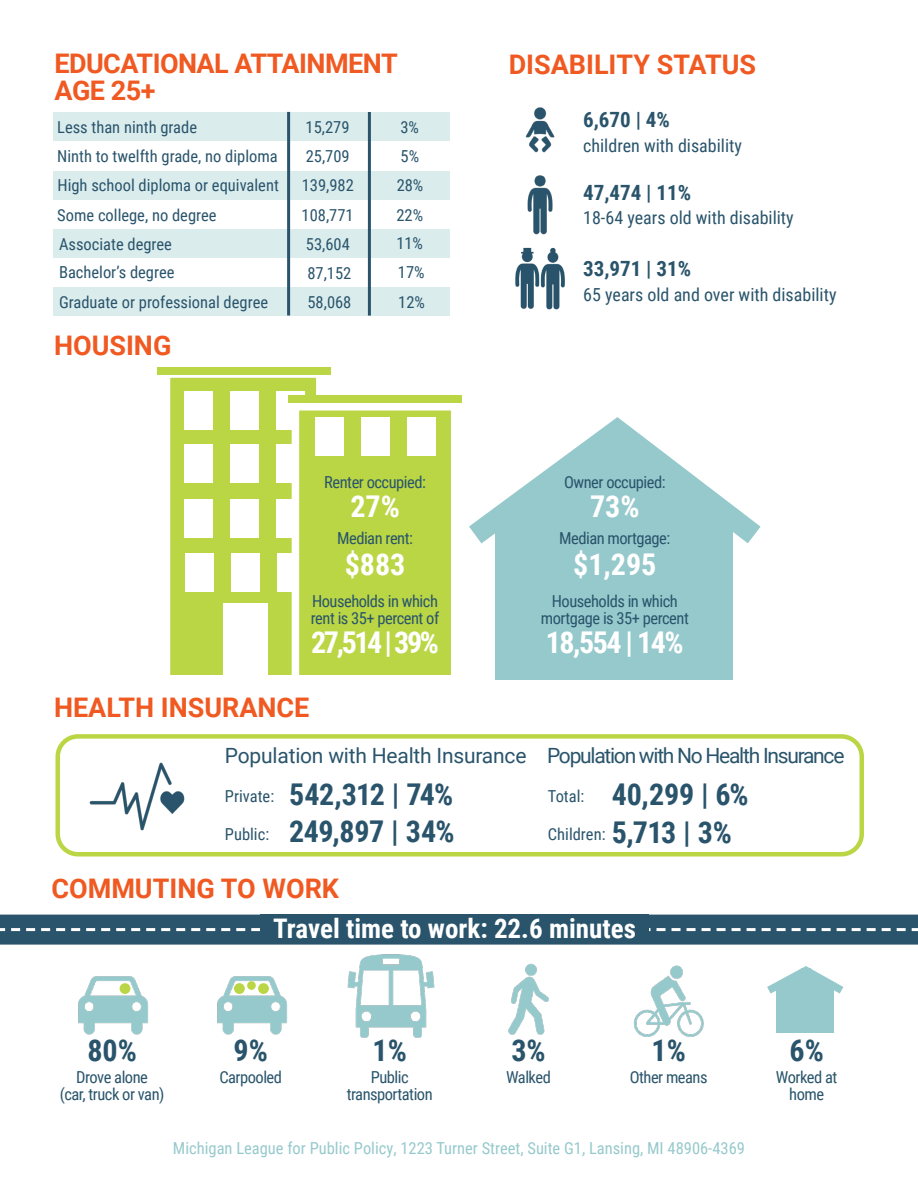
<style>
.page{position:relative;width:918px;height:1188px;background:#fff}
.page>*{position:absolute;margin:0;border:0;box-sizing:border-box;transform-origin:0 0}
.t1{font:700 30px/38px "Roboto Condensed";letter-spacing:-.01em;color:#29546b}
.t2{font:700 30px "Roboto Condensed";letter-spacing:-.05em;color:#fff}
.t3{font:700 27px "Roboto";color:#f05921}
.t4{font:700 27px "Roboto Condensed";color:#fff}
.t5{font:700 27px/27px "Roboto";letter-spacing:-.02em;color:#f05921}
.t6{font:21px "Roboto";letter-spacing:-.06em;color:#29546b}
.t7{font:21px "Roboto";letter-spacing:-.01em;color:#29546b}
.t8{font:700 21px "Roboto Condensed";color:#29546b}
.t9{font:18px "Roboto Condensed";color:#29546b}
.t10{font:16.5px/29.4px "Roboto Condensed";letter-spacing:-.005em;color:#29546b}
.t11{font:16.5px/16.5px "Roboto Condensed";letter-spacing:-.03em;color:#29546b;text-align:center}
.t12{font:16.5px "Roboto Condensed";color:#96c9cc}
</style>
<div class="page">
<div style="left:53px;top:171px;width:397px;height:29px;background:#dbeced"></div>
<div style="left:53px;top:229px;width:397px;height:29px;background:#dbeced"></div>
<div style="left:53px;top:287px;width:397px;height:29px;background:#dbeced"></div>
<div style="left:495px;top:524px;width:238px;height:156px;background:#96c9cc"></div>
<svg style="left:469px;top:417px;width:292px;height:127px"></svg>
<div style="left:601px;top:430px;width:33px;height:51px;background:#96c9cc"></div>
<div style="left:0;top:915px;width:918px;height:30px;background:#29546b"></div>
<img style="left:78px;top:976px;width:70px;height:59px">
<svg style="left:0;top:928px;width:918px;height:3px"></svg>
<div style="left:260px;top:915px;width:389px;height:29px;background:#29546b"></div>
<img style="left:347px;top:954px;width:88px;height:84px">
<img style="left:508px;top:963px;width:41px;height:72px">
<img style="left:633px;top:965px;width:71px;height:72px">
<div style="left:56px;top:734px;width:808px;height:122px;border:4px solid #bad645;border-radius:20px"></div>
<img style="left:217px;top:976px;width:70px;height:59px">
<div style="left:53px;top:112px;width:397px;height:29px;background:#dbeced"></div>
<hr style="left:368px;top:112px;width:3px;height:204px;background:#29546b">
<hr style="left:287px;top:112px;width:3px;height:204px;background:#29546b">
<img style="left:89px;top:762px;width:96px;height:69px">
<div style="left:777px;top:984px;width:57px;height:48px;background:#96c9cc"></div>
<svg style="left:767px;top:966px;width:77px;height:34px"></svg>
<div style="left:801px;top:969px;width:10px;height:15px;background:#96c9cc"></div>
<div style="left:163px;top:370px;width:161px;height:312px;background:#bad645;border:8px solid #fff"></div>
<div style="left:184px;top:392px;width:28px;height:38px;background:#fff"></div>
<div style="left:230px;top:392px;width:29px;height:38px;background:#fff"></div>
<div style="left:276px;top:392px;width:29px;height:38px;background:#fff"></div>
<div style="left:184px;top:445px;width:28px;height:38px;background:#fff"></div>
<div style="left:230px;top:445px;width:29px;height:38px;background:#fff"></div>
<div style="left:276px;top:445px;width:29px;height:38px;background:#fff"></div>
<div style="left:184px;top:499px;width:28px;height:38px;background:#fff"></div>
<div style="left:230px;top:499px;width:29px;height:38px;background:#fff"></div>
<div style="left:276px;top:499px;width:29px;height:38px;background:#fff"></div>
<div style="left:185px;top:553px;width:29px;height:38px;background:#fff"></div>
<div style="left:232px;top:553px;width:28px;height:38px;background:#fff"></div>
<div style="left:278px;top:553px;width:28px;height:38px;background:#fff"></div>
<div style="left:292px;top:403px;width:166px;height:279px;background:#bad645;border:8px solid #fff"></div>
<div style="left:224px;top:603px;width:44px;height:76px;background:#fff"></div>
<div style="left:315px;top:417px;width:28px;height:38px;background:#fff"></div>
<div style="left:361px;top:417px;width:28px;height:38px;background:#fff"></div>
<div style="left:407px;top:417px;width:28px;height:38px;background:#fff"></div>
<div style="left:157px;top:367px;width:174px;height:8px;background:#bad645"></div>
<div style="left:288px;top:396px;width:174px;height:7px;background:#bad645"></div>
<img style="left:515px;top:247px;width:50px;height:63px">
<img style="left:525px;top:107px;width:30px;height:46px">
<img style="left:527px;top:175px;width:26px;height:60px">
<div style="left:120px;top:983px;width:10px;height:11px;background:#bad645;border-radius:50%"></div>
<div style="left:258px;top:983px;width:11px;height:11px;background:#bad645;border-radius:50%"></div>
<div style="left:234px;top:983px;width:11px;height:11px;background:#bad645;border-radius:50%"></div>
<div style="left:247px;top:981px;width:9px;height:9px;background:#bad645;border-radius:50%"></div>
<h2 class="t5" style="left:54px;top:49px;width:345px">EDUCATIONAL ATTAINMENT<br>AGE 25+</h2>
<p class="t10" style="left:57px;top:112px;width:223px">Less than ninth grade<br>Ninth to twelfth grade, no diploma<br>High school diploma or equivalent<br>Some college, no degree</p>
<p class="t10" style="left:306px;top:112px;width:45px">15,279</p>
<p class="t10" style="left:400px;top:112px;width:20px">3%</p>
<p class="t10" style="left:302px;top:141px;width:54px;text-align:center">25,709<br>139,982<br>108,771<br>53,604<br>87,152<br>58,068</p>
<p class="t10" style="left:396px;top:141px;width:28px">5%<br>28%<br>22%</p>
<p class="t10" style="left:396px;top:228px;width:30px;text-align:justify">11% 17% 12%</p>
<p class="t10" style="left:59px;top:229px;width:115px">Associate degree</p>
<p class="t10" style="left:59px;top:257px;width:211px">Bachelor’s degree<br>Graduate or professional degree</p>
<h2 class="t3" style="left:54px;top:327px;width:119px">HOUSING</h2>
<p class="t11" style="left:324px;top:473px;width:103px">Renter occupied:</p>
<h1 class="t2" style="left:350px;top:485px;width:51px">27%</h1>
<p class="t11" style="left:337px;top:529px;width:77px">Median rent:</p>
<h1 class="t2" style="left:345px;top:543px;width:62px">$883</h1>
<p class="t11" style="left:311px;top:592px;width:130px;text-align:left">Households in which rent is 35+ percent of</p>
<h1 class="t2" style="left:311px;top:621px;width:129px">27,514 | 39%</h1>
<h2 class="t3" style="left:54px;top:689px;width:257px">HEALTH INSURANCE</h2>
<h2 class="t3" style="left:509px;top:46px;width:249px">DISABILITY STATUS</h2>
<p class="t8" style="left:583px;top:105px;width:88px">6,670 | 4%</p>
<p class="t9" style="left:583px;top:133px;width:160px">children with disability</p>
<p class="t8" style="left:583px;top:177px;width:109px">47,474 | 11%</p>
<p class="t9" style="left:583px;top:205px;width:212px">18-64 years old with disability</p>
<p class="t8" style="left:583px;top:254px;width:109px">33,971 | 31%</p>
<p class="t9" style="left:583px;top:282px;width:255px">65 years old and over with disability</p>
<p class="t11" style="left:564px;top:473px;width:103px">Owner occupied:</p>
<h1 class="t2" style="left:590px;top:485px;width:51px">73%</h1>
<p class="t11" style="left:559px;top:529px;width:113px">Median mortgage:</p>
<h1 class="t2" style="left:573px;top:543px;width:85px">$1,295</h1>
<p class="t11" style="left:541px;top:592px;width:150px">Households in which mortgage is 35+ percent</p>
<h1 class="t2" style="left:546px;top:621px;width:139px">18,554 | 14%</h1>
<p class="t7" style="left:225px;top:741px;width:303px">Population with Health Insurance</p>
<p class="t10" style="left:225px;top:780px;width:51px">Private:</p>
<p class="t10" style="left:225px;top:819px;width:46px">Public:</p>
<h1 class="t1" style="left:289px;top:774px;width:167px">542,312 | 74%<br>249,897 | 34%</h1>
<h2 class="t3" style="left:51px;top:870px;width:289px">COMMUTING TO WORK</h2>
<p class="t6" style="left:547px;top:741px;width:299px">Population with No Health Insurance</p>
<h1 class="t1" style="left:612px;top:775px;width:139px">40,299 | 6%<br>5,713 | 3%</h1>
<p class="t10" style="left:548px;top:780px;width:38px">Total:</p>
<p class="t10" style="left:548px;top:819px;width:59px">Children:</p>
<h2 class="t4" style="left:273px;top:910px;width:364px">Travel time to work: 22.6 minutes</h2>
<h1 class="t1" style="left:87px;top:1031px;width:51px">80%</h1>
<p class="t11" style="left:60px;top:1069px;width:106px">Drove alone<br>(car, truck or van)</p>
<h1 class="t1" style="left:234px;top:1031px;width:36px">9%</h1>
<p class="t11" style="left:219px;top:1068px;width:64px">Carpooled</p>
<h1 class="t1" style="left:373px;top:1031px;width:36px">1%</h1>
<p class="t11" style="left:347px;top:1069px;width:88px">Public transportation</p>
<h1 class="t1" style="left:511px;top:1031px;width:36px">3%</h1>
<p class="t10" style="left:506px;top:1062px;width:46px">Walked</p>
<h1 class="t1" style="left:651px;top:1031px;width:36px">1%</h1>
<p class="t11" style="left:630px;top:1069px;width:79px">Other means</p>
<p class="t12" style="left:173px;top:1137px;width:574px">Michigan League for Public Policy, 1223 Turner Street, Suite G1, Lansing, MI 48906-4369</p>
<h1 class="t1" style="left:790px;top:1031px;width:36px">6%</h1>
<p class="t11" style="left:776px;top:1069px;width:63px">Worked at home</p>
</div>
